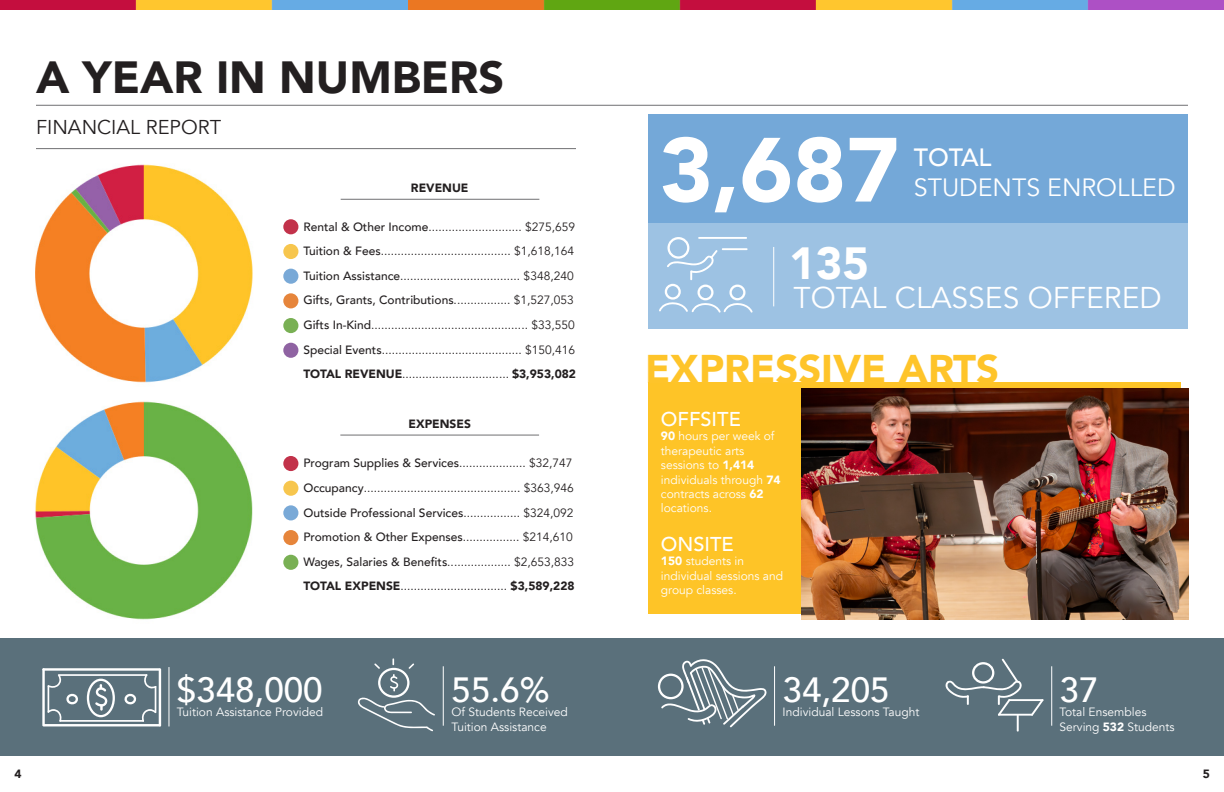
<style>
.page{position:relative;width:1224px;height:792px;background:#fff}
.page>*{position:absolute;margin:0;border:0;box-sizing:border-box;transform-origin:0 0}
.t1{font:900 90px "Avenir";color:#fff}
.t2{font:900 45px "Avenir";color:#231f20}
.t3{font:900 45px "Avenir";color:#fff}
.t4{font:900 40px "Avenir";color:#fec42a}
.t5{font:500 35px "Avenir";color:#fff}
.t6{font:30px "Avenir";color:#fff}
.t7{font:25px "Avenir";color:#fff}
.t8{font:500 25px "Avenir";color:#fff}
.t9{font:20px "Avenir";color:#231f20}
.t10{font:500 20px "Avenir";color:#fff}
.t11{font:12px "Avenir";color:#231f20}
.t12{font:12px/14.4px "Avenir";color:#fff}
.t13{font:500 12px "Avenir";color:#231f20}
.t14{font:900 12px "Avenir";color:#231f20}
.s1{font-weight:500}
.s2{font-weight:900}
.s3{font-weight:400}
</style>
<div class="page">
<div style="left:648px;top:223px;width:540px;height:105px;background:#9dc2e3"></div>
<div style="left:648px;top:114px;width:540px;height:109px;background:#74a8d8"></div>
<img style="left:0;top:0;width:1224px;height:9px">
<hr style="left:341px;top:199px;width:198px;height:1px;background:#707072">
<img style="left:35px;top:401px;width:218px;height:219px">
<img style="left:35px;top:164px;width:218px;height:219px">
<div style="left:0;top:638px;width:1224px;height:118px;background:#5a707b"></div>
<div style="left:283px;top:219px;width:15px;height:15px;background:#c2324a;border-radius:50%"></div>
<hr style="left:36px;top:105px;width:1152px;height:1px;background:#707072">
<div style="left:283px;top:244px;width:15px;height:15px;background:#f7c64e;border-radius:50%"></div>
<div style="left:283px;top:269px;width:15px;height:15px;background:#79a9d7;border-radius:50%"></div>
<div style="left:283px;top:293px;width:15px;height:15px;background:#e6853b;border-radius:50%"></div>
<div style="left:283px;top:318px;width:15px;height:15px;background:#79b054;border-radius:50%"></div>
<div style="left:283px;top:343px;width:15px;height:15px;background:#8f63a2;border-radius:50%"></div>
<div style="left:283px;top:456px;width:15px;height:15px;background:#c2324a;border-radius:50%"></div>
<div style="left:283px;top:481px;width:15px;height:15px;background:#f7c64e;border-radius:50%"></div>
<div style="left:283px;top:505px;width:15px;height:15px;background:#79a9d7;border-radius:50%"></div>
<div style="left:283px;top:530px;width:15px;height:15px;background:#e6853b;border-radius:50%"></div>
<div style="left:283px;top:555px;width:15px;height:15px;background:#79b054;border-radius:50%"></div>
<hr style="left:340px;top:435px;width:199px;height:1px;background:#707072">
<hr style="left:36px;top:148px;width:540px;height:1px;background:#707072">
<div style="left:658px;top:674px;width:26px;height:25px;border:2px solid #fff;border-radius:50%"></div>
<svg style="left:661px;top:659px;width:106px;height:69px"></svg>
<svg style="left:358px;top:697px;width:77px;height:34px"></svg>
<svg style="left:390px;top:674px;width:8px;height:17px"></svg>
<div style="left:378px;top:668px;width:32px;height:30px;border:2px solid #fff;border-radius:50%"></div>
<svg style="left:392px;top:658px;width:2px;height:7px"></svg>
<svg style="left:374px;top:663px;width:6px;height:6px"></svg>
<svg style="left:409px;top:663px;width:5px;height:6px"></svg>
<svg style="left:945px;top:658px;width:99px;height:74px"></svg>
<svg style="left:42px;top:668px;width:119px;height:59px"></svg>
<hr style="left:774px;top:666px;width:1px;height:60px;background:#fff">
<hr style="left:169px;top:667px;width:1px;height:59px;background:#fff">
<hr style="left:443px;top:666px;width:1px;height:60px;background:#fff">
<div style="left:648px;top:383px;width:533px;height:231px;background:#fec427"></div>
<img style="left:801px;top:388px;width:387px;height:231px">
<div style="left:667px;top:237px;width:22px;height:22px;border:2px solid #fff;border-radius:50%"></div>
<svg style="left:698px;top:237px;width:49px;height:2px"></svg>
<svg style="left:667px;top:248px;width:81px;height:33px"></svg>
<div style="left:665px;top:284px;width:16px;height:16px;border:2px solid #fff;border-radius:50%"></div>
<div style="left:697px;top:285px;width:17px;height:15px;border:2px solid #fff;border-radius:50%"></div>
<div style="left:729px;top:285px;width:16px;height:15px;border:2px solid #fff;border-radius:50%"></div>
<svg style="left:659px;top:302px;width:94px;height:11px"></svg>
<hr style="left:773px;top:247px;width:1px;height:59px;background:#fff">
<hr style="left:1051px;top:666px;width:1px;height:60px;background:#fff">
<p class="t2" style="left:36px;top:39px;width:470px">A YEAR IN NUMBERS</p>
<p class="t9" style="left:36px;top:115px;width:187px">FINANCIAL REPORT</p>
<p class="t14" style="left:411px;top:177px;width:59px">REVENUE</p>
<p class="t11" style="left:303px;top:219px;width:273px"><span class="s1">Rental &amp; Other Income</span>............................ $275,659</p>
<p class="t11" style="left:303px;top:244px;width:272px"><span class="s1">Tuition &amp; Fees</span>....................................... $1,618,164</p>
<p class="t11" style="left:303px;top:269px;width:272px"><span class="s1">Tuition Assistance</span>.................................... $348,240</p>
<p class="t11" style="left:303px;top:293px;width:272px"><span class="s1">Gifts, Grants, Contributions</span>................. $1,527,053</p>
<p class="t11" style="left:303px;top:318px;width:273px"><span class="s1">Gifts In-Kind</span>............................................... $33,550</p>
<p class="t11" style="left:303px;top:342px;width:273px"><span class="s1">Special Events</span>.......................................... $150,416</p>
<p class="t11" style="left:303px;top:367px;width:274px"><span class="s2">TOTAL REVENUE</span>................................ <span class="s2">$3,953,082</span></p>
<p class="t14" style="left:408px;top:414px;width:64px">EXPENSES</p>
<p class="t11" style="left:303px;top:456px;width:271px"><span class="s1">Program Supplies &amp; Services</span>.................... $32,747</p>
<p class="t11" style="left:303px;top:481px;width:272px"><span class="s1">Occupancy</span>............................................... $363,946</p>
<p class="t13" style="left:303px;top:502px;width:272px">Outside Professional Services<span class="s3">................. $324,092</span></p>
<p class="t11" style="left:303px;top:530px;width:271px"><span class="s1">Promotion &amp; Other Expenses</span>................. $214,610</p>
<p class="t11" style="left:303px;top:554px;width:272px"><span class="s1">Wages, Salaries &amp; Benefits</span>................... $2,653,833</p>
<p class="t11" style="left:303px;top:579px;width:273px"><span class="s2">TOTAL EXPENSE</span>................................ <span class="s2">$3,589,228</span></p>
<p class="t5" style="left:177px;top:660px;width:147px">$348,000</p>
<p class="t12" style="left:177px;top:705px;width:148px">Tuition Assistance Provided</p>
<p class="t5" style="left:452px;top:660px;width:99px">55.6%</p>
<p class="t12" style="left:452px;top:705px;width:118px">Of Students Received</p>
<p class="t12" style="left:452px;top:720px;width:97px">Tuition Assistance</p>
<p class="t1" style="left:660px;top:93px;width:241px">3,687</p>
<p class="t8" style="left:914px;top:135px;width:79px">TOTAL</p>
<p class="t7" style="left:914px;top:172px;width:263px">STUDENTS ENROLLED</p>
<p class="t3" style="left:789px;top:225px;width:81px">135</p>
<p class="t6" style="left:794px;top:280px;width:370px">TOTAL CLASSES OFFERED</p>
<p class="t4" style="left:645px;top:335px;width:356px">EXPRESSIVE ARTS</p>
<p class="t10" style="left:661px;top:402px;width:81px">OFFSITE</p>
<p class="t12" style="left:661px;top:429px;width:115px"><span class="s2">90</span> hours per week of therapeutic arts</p>
<p class="t12" style="left:661px;top:458px;width:95px">sessions to <span class="s2">1,414</span></p>
<p class="t12" style="left:661px;top:473px;width:121px">individuals through <span class="s2">74 </span>contracts across <span class="s2">62 </span>locations.</p>
<p class="t10" style="left:661px;top:527px;width:74px">ONSITE</p>
<p class="t12" style="left:661px;top:554px;width:85px"><span class="s2">150</span> students in</p>
<p class="t12" style="left:661px;top:569px;width:124px">individual sessions and group classes.</p>
<p class="t5" style="left:783px;top:660px;width:109px">34,205</p>
<p class="t12" style="left:783px;top:705px;width:138px">Individual Lessons Taught</p>
<p class="t5" style="left:1060px;top:660px;width:40px">37</p>
<p class="t12" style="left:1060px;top:705px;width:88px">Total Ensembles</p>
<p class="t12" style="left:1060px;top:720px;width:117px">Serving <span class="s2">532</span> Students</p>
<p class="t14" style="left:14px;top:764px;width:9px">4</p>
<p class="t14" style="left:1203px;top:764px;width:9px">5</p>
</div>
